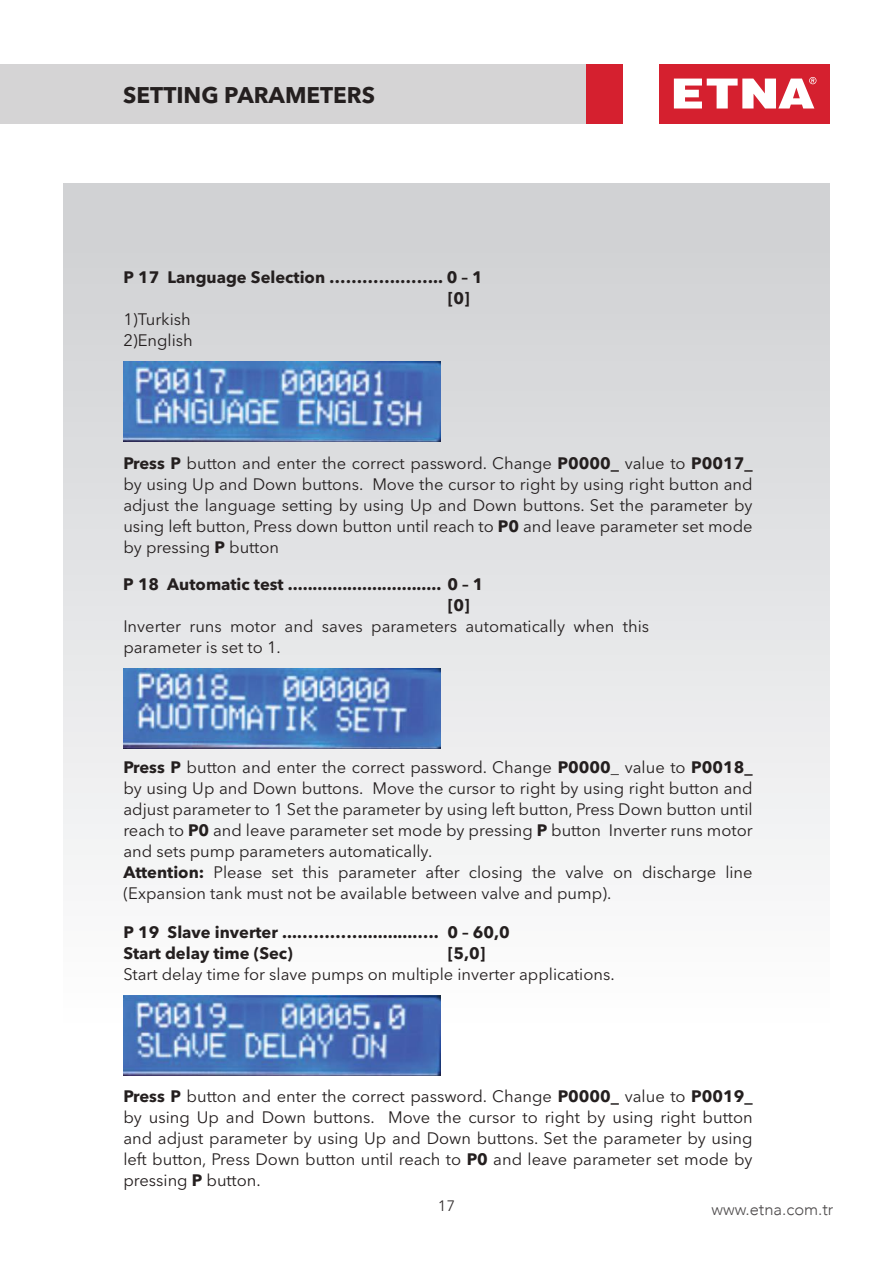
<style>
.page{position:relative;width:893px;height:1263px;background:#fff}
.page>*{position:absolute;margin:0;border:0;box-sizing:border-box;transform-origin:0 0}
.t1{font:700 22.5px "Avenir Next LT Pro";color:#241f1f}
.t2{font:16.5px/21px "Avenir Next LT Pro";color:#241f1f}
.t3{font:700 16.5px/21px "Avenir Next LT Pro";color:#241f1f}
.t4{font:300 16.5px "Avenir";color:#4e4b4c}
.t5{font:15px "Avenir Next LT Pro";color:#393535}
.s1{font-weight:700}
</style>
<div class="page">
<div style="left:0;top:64px;width:587px;height:59px;background:#d5d4d5"></div>
<div style="left:587px;top:64px;width:36px;height:59px;background:#d5202f"></div>
<div style="left:659px;top:64px;width:170px;height:59px;background:#d5202f"></div>
<svg style="left:674px;top:77px;width:142px;height:32px"></svg>
<div style="left:64px;top:183px;width:765px;height:1016px;background:linear-gradient(to bottom,#cecfd2,#fff)"></div>
<img style="left:123px;top:361px;width:318px;height:80px">
<img style="left:123px;top:669px;width:318px;height:80px">
<img style="left:123px;top:995px;width:318px;height:80px">
<h1 class="t1" style="left:123px;top:81px;width:253px">SETTING PARAMETERS</h1>
<p class="t3" style="left:448px;top:266px;width:37px;text-indent:-324px">P 17 Language Selection ………….…….. 0 – 1 [0]</p>
<p class="t2" style="left:123px;top:308px;width:71px">1)Turkish<br>2)English</p>
<p class="t2" style="left:123px;top:452px;width:631px;text-align:justify"><span class="s1">Press P</span> button and enter the correct password. Change <span class="s1">P0000_</span> value to <span class="s1">P0017_ </span>by using Up and Down buttons. Move the cursor to right by using right button and adjust the language setting by using Up and Down buttons. Set the parameter by using left button, Press down button until reach to <span class="s1">P0</span> and leave parameter set mode by pressing <span class="s1">P</span> button</p>
<p class="t3" style="left:448px;top:573px;width:37px;text-indent:-324px">P 18 Automatic test ............................... 0 – 1 [0]</p>
<p class="t2" style="left:123px;top:615px;width:527px">Inverter runs motor and saves parameters automatically when this parameter is set to 1.</p>
<p class="t2" style="left:123px;top:757px;width:631px"><span class="s1">Press P</span> button and enter the correct password. Change <span class="s1">P0000</span>_ value to <span class="s1">P0018_ </span>by using Up and Down buttons. Move the cursor to right by using right button and adjust parameter to 1 Set the parameter by using left button, Press Down button until reach to <span class="s1">P0</span> and leave parameter set mode by pressing <span class="s1">P</span> button Inverter runs motor and sets pump parameters automatically.<br><span class="s1">Attention:</span> Please set this parameter after closing the valve on discharge line (Expansion tank must not be available between valve and pump).</p>
<p class="t3" style="left:123px;top:922px;width:388px">P 19 Slave inverter ...…………...........…. 0 – 60,0<br>Start delay time (Sec)</p>
<p class="t3" style="left:448px;top:943px;width:39px">[5,0]</p>
<p class="t2" style="left:123px;top:964px;width:493px">Start delay time for slave pumps on multiple inverter applications.</p>
<p class="t2" style="left:123px;top:1085px;width:631px;text-align:justify"><span class="s1">Press P</span> button and enter the correct password. Change <span class="s1">P0000_</span> value to <span class="s1">P0019_ </span>by using Up and Down buttons. Move the cursor to right by using right button and adjust parameter by using Up and Down buttons. Set the parameter by using left button, Press Down button until reach to <span class="s1">P0</span> and leave parameter set mode by pressing <span class="s1">P</span> button.</p>
<p class="t5" style="left:438px;top:1197px;width:19px">17</p>
<p class="t4" style="left:711px;top:1200px;width:124px">www.etna.com.tr</p>
</div>
